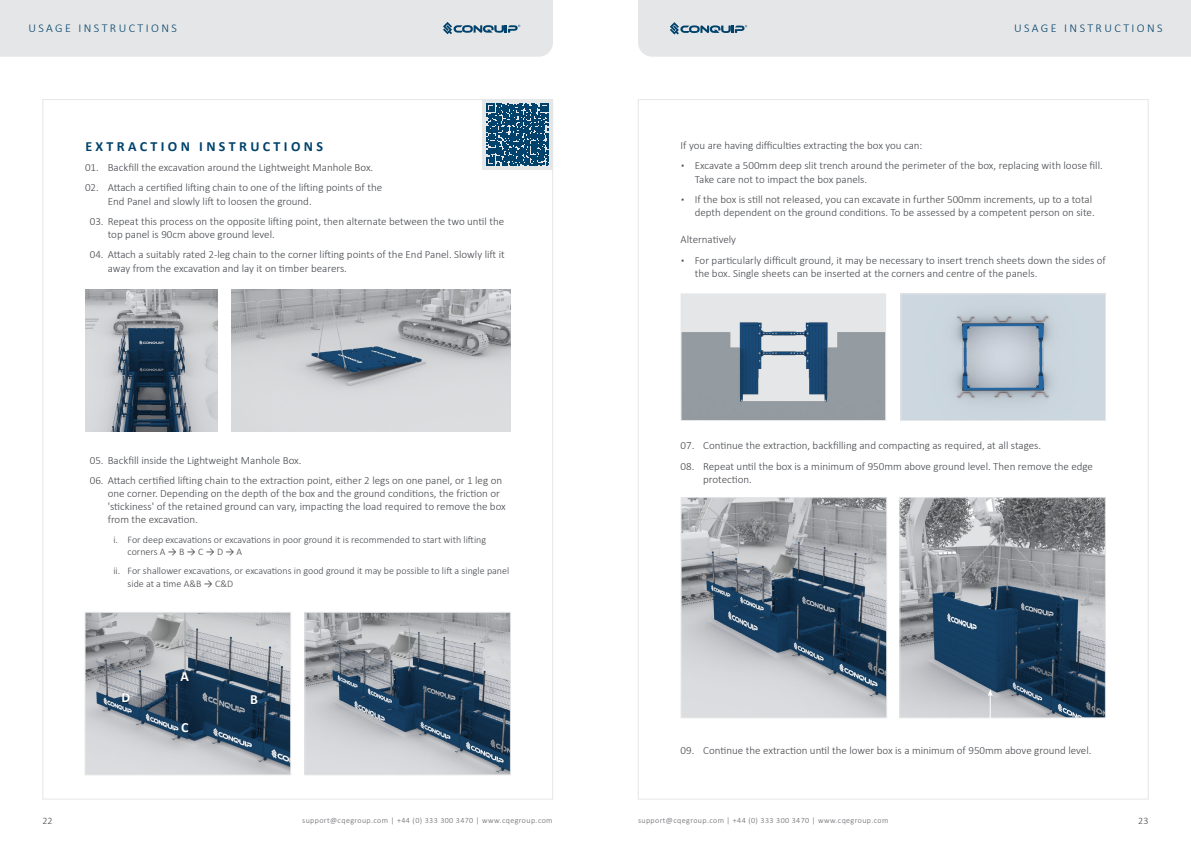
<style>
.page{position:relative;width:1191px;height:842px;background:#fff}
.page>*{position:absolute;margin:0;border:0;box-sizing:border-box;transform-origin:0 0}
.t1{font:700 14px "Calibri";letter-spacing:.24em;color:#00426b}
.t2{font:700 14px "Calibri";color:#fff}
.t3{font:300 12px "Calibri";letter-spacing:.2em;color:#00426b}
.t4{font:300 11px/13.2px "Calibri";color:#43464b}
.t5{font:300 10px/12px "Calibri";color:#43464b}
.t6{font:300 8px "Calibri";letter-spacing:.05em;color:#636469}
.s1{font-weight:400}
</style>
<div class="page">
<div style="left:0;top:0;width:553px;height:57px;background:#e5e6e7"></div>
<div style="left:638px;top:0;width:553px;height:57px;background:#e5e6e7"></div>
<svg style="left:482px;top:99px;width:71px;height:71px"></svg>
<svg style="left:487px;top:104px;width:61px;height:61px;background:#295f81"></svg>
<img style="left:682px;top:295px;width:202px;height:124px">
<div style="left:680px;top:293px;width:206px;height:128px;border:1px solid #e5e6e7"></div>
<img style="left:902px;top:295px;width:202px;height:124px">
<div style="left:900px;top:293px;width:206px;height:128px;border:1px solid #e5e6e7"></div>
<img style="left:85px;top:290px;width:132px;height:142px">
<img style="left:231px;top:290px;width:279px;height:142px">
<img style="left:87px;top:614px;width:202px;height:159px">
<div style="left:85px;top:612px;width:206px;height:163px;border:1px solid #e5e6e7"></div>
<img style="left:306px;top:614px;width:203px;height:159px">
<div style="left:304px;top:612px;width:207px;height:163px;border:1px solid #e5e6e7"></div>
<img style="left:682px;top:499px;width:203px;height:217px">
<div style="left:680px;top:497px;width:207px;height:221px;border:1px solid #e5e6e7"></div>
<img style="left:901px;top:499px;width:202px;height:217px">
<div style="left:899px;top:497px;width:206px;height:221px;border:1px solid #e5e6e7"></div>
<svg style="left:987px;top:689px;width:5px;height:29px"></svg>
<div style="left:179px;top:671px;width:11px;height:12px;background:#000;opacity:.25"></div>
<div style="left:250px;top:695px;width:9px;height:11px;background:#000;opacity:.25"></div>
<div style="left:180px;top:722px;width:9px;height:12px;background:#000;opacity:.25"></div>
<div style="left:121px;top:692px;width:10px;height:11px;background:#000;opacity:.25"></div>
<p class="t3" style="left:28px;top:21px;width:150px">USAGE INSTRUCTIONS</p>
<p class="t3" style="left:1014px;top:21px;width:150px">USAGE INSTRUCTIONS</p>
<p class="t1" style="left:85px;top:136px;width:239px">EXTRACTION INSTRUCTIONS</p>
<p class="t4" style="left:85px;top:161px;width:290px">01. Backfill the excavation around the Lightweight Manhole Box.</p>
<p class="t4" style="left:108px;top:181px;width:276px;text-indent:-23px">02. Attach a certified lifting chain to one of the lifting points of the<br>End Panel and slowly lift to loosen the ground.</p>
<p class="t4" style="left:108px;top:215px;width:398px;text-indent:-18px">03. Repeat this process on the opposite lifting point, then alternate between the two until the top panel is 90cm above ground level.</p>
<p class="t4" style="left:108px;top:248px;width:398px;text-indent:-18px">04. Attach a suitably rated 2-leg chain to the corner lifting points of the End Panel. Slowly lift it away from the excavation and lay it on timber bearers.</p>
<p class="t4" style="left:90px;top:453px;width:213px">05. Backfill inside the Lightweight Manhole Box.</p>
<p class="t4" style="left:108px;top:473px;width:399px;text-indent:-18px">06. Attach certified lifting chain to the extraction point, either 2 legs on one panel, or 1 leg on one corner. Depending on the depth of the box and the ground conditions, the friction or 'stickiness' of the retained ground can vary, impacting the load required to remove the box from the excavation.</p>
<p class="t5" style="left:128px;top:533px;width:360px;text-indent:-14px">i. For deep excavations or excavations in poor ground it is recommended to start with lifting corners A <span class="s1">→</span> B <span class="s1">→</span> C <span class="s1">→</span> D <span class="s1">→</span> A</p>
<p class="t5" style="left:128px;top:564px;width:383px;line-height:13.2px;text-indent:-14px">ii. For shallower excavations, or excavations in good ground it may be possible to lift a single panel side at a time A&amp;B <span class="s1">→</span> C&amp;D</p>
<p class="t2" style="left:121px;top:687px;width:10px">D</p>
<p class="t2" style="left:180px;top:666px;width:10px">A</p>
<p class="t2" style="left:181px;top:717px;width:9px">C</p>
<p class="t2" style="left:250px;top:690px;width:9px">B</p>
<p class="t4" style="left:680px;top:139px;width:243px">If you are having difficulties extracting the box you can:</p>
<p class="t4" style="left:694px;top:159px;width:409px;text-indent:-14px">▪ Excavate a 500mm deep slit trench around the perimeter of the box, replacing with loose fill.<br>Take care not to impact the box panels.</p>
<p class="t4" style="left:680px;top:192px;width:416px;text-align:right">▪ If the box is still not released, you can excavate in further 500mm increments, up to a total depth dependent on the ground conditions. To be assessed by a competent person on site.</p>
<p class="t4" style="left:680px;top:233px;width:57px">Alternatively</p>
<p class="t4" style="left:694px;top:253px;width:412px;text-indent:-14px">▪ For particularly difficult ground, it may be necessary to insert trench sheets down the sides of the box. Single sheets can be inserted at the corners and centre of the panels.</p>
<p class="t4" style="left:680px;top:439px;width:362px">07. Continue the extraction, backfilling and compacting as required, at all stages.</p>
<p class="t4" style="left:703px;top:459px;width:391px;text-indent:-23px">08. Repeat until the box is a minimum of 950mm above ground level. Then remove the edge protection.</p>
<p class="t4" style="left:680px;top:744px;width:412px">09. Continue the extraction until the lower box is a minimum of 950mm above ground level.</p>
<p class="t5" style="left:43px;top:814px;width:12px">22</p>
<p class="t6" style="left:302px;top:816px;width:252px">support@cqegroup.com | +44 (0) 333 300 3470 | www.cqegroup.com</p>
<p class="t6" style="left:638px;top:816px;width:252px">support@cqegroup.com | +44 (0) 333 300 3470 | www.cqegroup.com</p>
<p class="t5" style="left:1138px;top:814px;width:12px">23</p>
</div>
